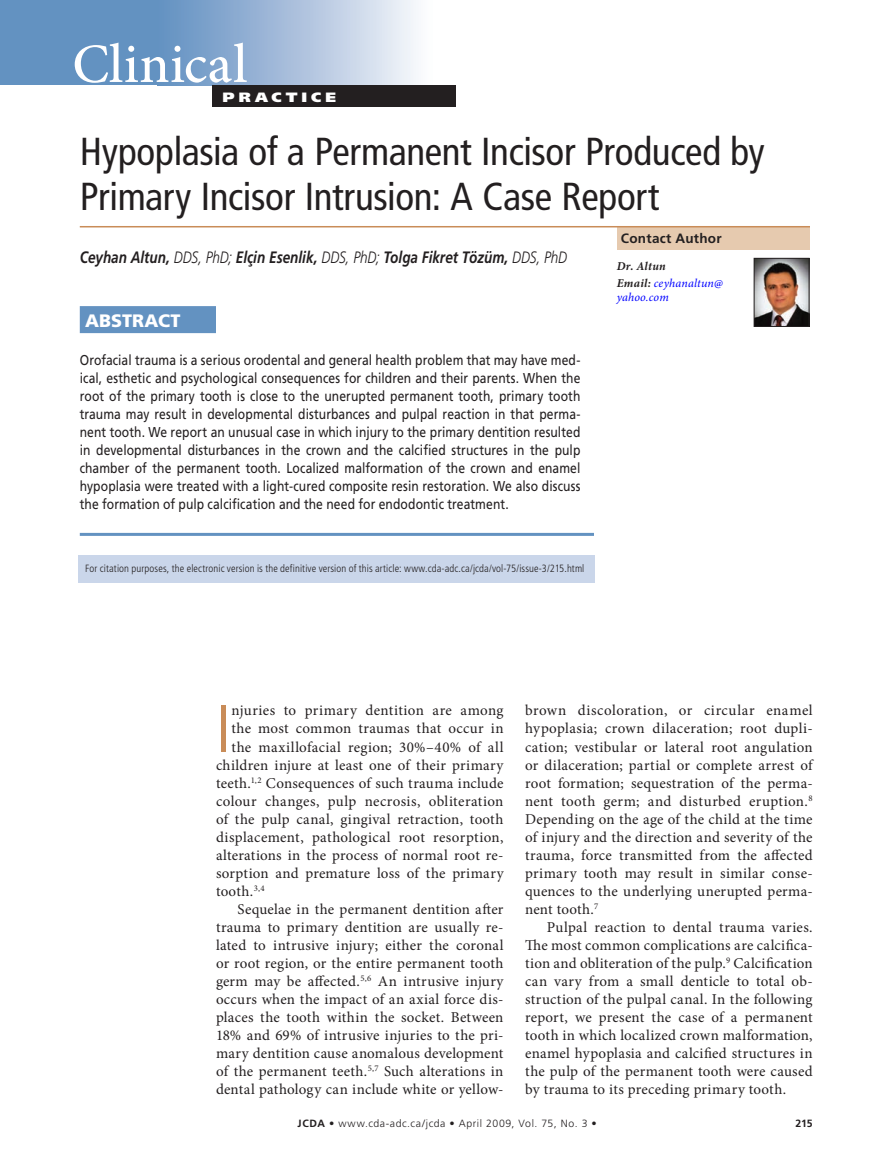
<style>
.page{position:relative;width:891px;height:1175px;background:#fff}
.page>*{position:absolute;margin:0;border:0;box-sizing:border-box;transform-origin:0 0}
.t1{font:300 condensed 66.6px "Frutiger LT Std";color:#c98c58}
.t2{font:500 55.5px "Minion Pro";letter-spacing:.005em;color:#fff}
.t3{font:condensed 39px/45px "Frutiger LT Std";letter-spacing:-.01em;color:#231f20}
.t4{font:900 18px "Frutiger LT Std";color:#fff}
.t5{font:italic 700 16.5px "Frutiger LT Std";color:#231f20;scale:.82 1}
.t6{font:15px/18px "Minion Pro";letter-spacing:.015em;color:#231f20;text-align:justify}
.t7{font:14.25px/18px "Frutiger LT Std";letter-spacing:.005em;color:#231f20;text-align:justify;scale:.85 1}
.t8{font:700 13.5px "Frutiger LT Std";letter-spacing:.02em;color:#231f20}
.t9{font:900 13.5px "Frutiger LT Std";letter-spacing:.26em;color:#fff;scale:1.15 1}
.t10{font:italic 700 12px/17.9px "Minion Pro";letter-spacing:.025em;color:#231f20}
.t11{font:italic 12px "Minion Pro";letter-spacing:.015em;color:#00f}
.t12{font:300 condensed 10.5px "Frutiger LT Std";letter-spacing:.01em;color:#231f20}
.t13{font:300 10.5px "Frutiger LT Std";letter-spacing:.055em;color:#231f20}
.t14{font:700 10.5px "Frutiger LT Std";color:#231f20}
.s1{font-weight:300}
.s2{font-weight:400;color:#00f}
.s3{font-weight:700}
</style>
<div class="page">
<div style="left:0;top:0;width:397px;height:85px;background:#6392c1"></div>
<div style="left:158px;top:0;width:274px;height:85px;background:linear-gradient(to right,#5f8dc0,#faf9fc)"></div>
<div style="left:212px;top:85px;width:244px;height:21px;background:#231f20"></div>
<div style="left:617px;top:226px;width:193px;height:24px;background:#e6caaf"></div>
<hr style="left:80px;top:226px;width:730px;height:1px;background:#c98c58">
<div style="left:80px;top:306px;width:136px;height:27px;background:#6392c1"></div>
<hr style="left:80px;top:533px;width:514px;height:3px;background:#6392c1">
<img style="left:756px;top:260px;width:51px;height:65px">
<div style="left:754px;top:258px;width:55px;height:69px;border:1px solid #231f20"></div>
<div style="left:78px;top:556px;width:517px;height:27px;background:#cad6ea"></div>
<h2 class="t2" style="left:72px;top:31px;width:177px">Clinical</h2>
<p class="t9" style="left:222px;top:89px;width:99px">PRACTICE</p>
<h3 class="t3" style="left:80px;top:129px;width:686px">Hypoplasia of a Permanent Incisor Produced by<br>Primary Incisor Intrusion: A Case Report</h3>
<p class="t5" style="left:80px;top:247px;width:596px">Ceyhan Altun, <span class="s1">DDS, PhD;</span> Elçin Esenlik, <span class="s1">DDS, PhD;</span> Tolga Fikret Tözüm, <span class="s1">DDS, PhD</span></p>
<p class="t8" style="left:621px;top:230px;width:102px">Contact Author</p>
<p class="t10" style="left:617px;top:257px;width:108px">Dr. Altun<br>Email: <span class="s2">ceyhanaltun@</span></p>
<p class="t11" style="left:617px;top:289px;width:54px">yahoo.com</p>
<p class="t4" style="left:85px;top:310px;width:97px">ABSTRACT</p>
<p class="t7" style="left:80px;top:351px;width:591px">Orofacial trauma is a serious orodental and general health problem that may have med&shy;ical, esthetic and psychological consequences for children and their parents. When the root of the primary tooth is close to the unerupted permanent tooth, primary tooth trauma may result in developmental disturbances and pulpal reaction in that perma&shy;nent tooth. We report an unusual case in which injury to the primary dentition resulted in developmental disturbances in the crown and the calcified structures in the pulp chamber of the permanent tooth. Localized malformation of the crown and enamel hypoplasia were treated with a light-cured composite resin restoration. We also discuss the formation of pulp calcification and the need for endodontic treatment.</p>
<p class="t12" style="left:85px;top:562px;width:501px">For citation purposes, the electronic version is the definitive version of this article: www.cda-adc.ca/jcda/vol-75/issue-3/215.html</p>
<h1 class="t1" style="left:216px;top:690px;width:16px">I</h1>
<p class="t6" style="left:231px;top:701px;width:274px">njuries to primary dentition are among</p>
<p class="t6" style="left:231px;top:719px;width:274px">the most common traumas that occur in</p>
<p class="t6" style="left:231px;top:737px;width:274px">the maxillofacial region; 30%–40% of all</p>
<p class="t6" style="left:216px;top:755px;width:289px">children injure at least one of their primary</p>
<p class="t6" style="left:216px;top:774px;width:289px">teeth.<sup>1,2</sup> Consequences of such trauma include</p>
<p class="t6" style="left:216px;top:792px;width:289px">colour changes, pulp necrosis, obliteration</p>
<p class="t6" style="left:216px;top:810px;width:289px">of the pulp canal, gingival retraction, tooth</p>
<p class="t6" style="left:216px;top:828px;width:289px">displacement, pathological root resorption,</p>
<p class="t6" style="left:216px;top:846px;width:289px">alterations in the process of normal root re-</p>
<p class="t6" style="left:216px;top:864px;width:289px">sorption and premature loss of the primary</p>
<p class="t6" style="left:216px;top:882px;width:50px">tooth.<sup>3,4</sup></p>
<p class="t6" style="left:238px;top:900px;width:267px">Sequelae in the permanent dentition after</p>
<p class="t6" style="left:216px;top:918px;width:289px">trauma to primary dentition are usually re-</p>
<p class="t6" style="left:216px;top:936px;width:289px">lated to intrusive injury; either the coronal</p>
<p class="t6" style="left:216px;top:954px;width:289px">or root region, or the entire permanent tooth</p>
<p class="t6" style="left:216px;top:972px;width:289px">germ may be affected.<sup>5,6</sup> An intrusive injury</p>
<p class="t6" style="left:216px;top:990px;width:289px">occurs when the impact of an axial force dis-</p>
<p class="t6" style="left:216px;top:1008px;width:289px">places the tooth within the socket. Between</p>
<p class="t6" style="left:216px;top:1026px;width:289px">18% and 69% of intrusive injuries to the pri-</p>
<p class="t6" style="left:216px;top:1044px;width:289px">mary dentition cause anomalous development</p>
<p class="t6" style="left:216px;top:1062px;width:289px">of the permanent teeth.<sup>5,7</sup> Such alterations in</p>
<p class="t6" style="left:216px;top:1080px;width:289px">dental pathology can include white or yellow-</p>
<p class="t6" style="left:525px;top:701px;width:289px">brown discoloration, or circular enamel hypoplasia; crown dilaceration; root dupli&shy;cation; vestibular or lateral root angulation or dilaceration; partial or complete arrest of root formation; sequestration of the perma&shy;nent tooth germ; and disturbed eruption.<sup>8<br></sup>Depending on the age of the child at the time of injury and the direction and severity of the trauma, force transmitted from the affected primary tooth may result in similar conse&shy;quences to the underlying unerupted perma&shy;nent tooth.<sup>7</sup></p>
<p class="t6" style="left:525px;top:918px;width:289px;text-indent:22px">Pulpal reaction to dental trauma varies.<br>The most common complications are calcifica&shy;tion and obliteration of the pulp.<sup>9</sup> Calcification can vary from a small denticle to total ob&shy;struction of the pulpal canal. In the following report, we present the case of a permanent tooth in which localized crown malformation, enamel hypoplasia and calcified structures in the pulp of the permanent tooth were caused by trauma to its preceding primary tooth.</p>
<p class="t13" style="left:298px;top:1117px;width:301px"><span class="s3">JCDA •</span> www.cda-adc.ca/jcda • April 2009, Vol. 75, No. 3 •</p>
<p class="t14" style="left:795px;top:1117px;width:19px">215</p>
</div>
